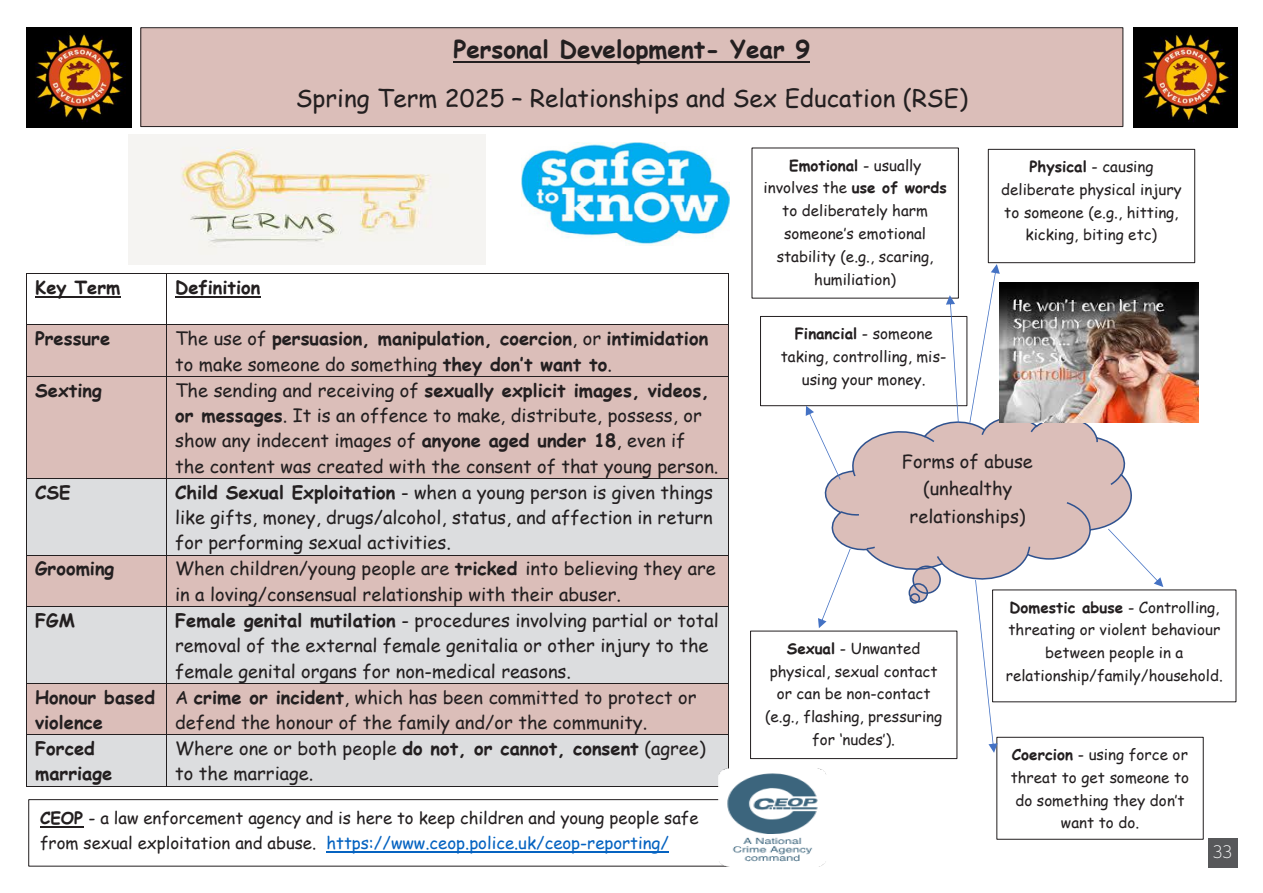
<style>
.page{position:relative;width:1263px;height:893px;background:#fff}
.page>*{position:absolute;margin:0;border:0;box-sizing:border-box;transform-origin:0 0}
.t1{font:24.15px/48.6px "Comic Sans MS";color:#231f20;text-align:center}
.t2{font:18.15px/25.3px "Comic Sans MS";color:#231f20}
.t3{font:700 18.15px/25.2px "Comic Sans MS";color:#231f20}
.t4{font:200 18px "Interstate";color:#fff}
.t5{font:16.8px "Comic Sans MS";color:#0563c1}
.t6{font:16.8px "Comic Sans MS";color:#231f20}
.t7{font:15.15px/22.8px "Comic Sans MS";color:#231f20;text-align:center}
.s1{font-weight:700}
.s2{font-weight:400}
.s3{color:#231f20}
</style>
<div class="page">
<hr style="left:35px;top:296px;width:86px;height:2px;background:#231f20">
<hr style="left:175px;top:296px;width:85px;height:2px;background:#231f20">
<hr style="left:27px;top:273px;width:140px;height:1px;background:#231f20">
<hr style="left:167px;top:273px;width:561px;height:1px;background:#231f20">
<hr style="left:27px;top:274px;width:1px;height:50px;background:#231f20">
<hr style="left:167px;top:274px;width:1px;height:50px;background:#231f20">
<hr style="left:728px;top:274px;width:1px;height:50px;background:#231f20">
<div style="left:27px;top:325px;width:140px;height:51px;background:#dbbeb9"></div>
<div style="left:167px;top:325px;width:561px;height:51px;background:#dbbeb9"></div>
<hr style="left:27px;top:324px;width:140px;height:1px;background:#231f20">
<hr style="left:167px;top:324px;width:561px;height:1px;background:#231f20">
<hr style="left:27px;top:325px;width:1px;height:51px;background:#231f20">
<hr style="left:167px;top:325px;width:1px;height:51px;background:#231f20">
<hr style="left:728px;top:325px;width:1px;height:51px;background:#231f20">
<div style="left:27px;top:376px;width:140px;height:102px;background:#dbbeb9"></div>
<div style="left:167px;top:376px;width:561px;height:102px;background:#dbbeb9"></div>
<hr style="left:27px;top:376px;width:140px;height:1px;background:#231f20">
<hr style="left:167px;top:376px;width:561px;height:1px;background:#231f20">
<hr style="left:27px;top:376px;width:1px;height:102px;background:#231f20">
<hr style="left:167px;top:376px;width:1px;height:102px;background:#231f20">
<hr style="left:728px;top:376px;width:1px;height:102px;background:#231f20">
<div style="left:27px;top:479px;width:140px;height:76px;background:#dcdddf"></div>
<div style="left:167px;top:479px;width:561px;height:76px;background:#dcdddf"></div>
<hr style="left:27px;top:478px;width:140px;height:1px;background:#231f20">
<hr style="left:167px;top:478px;width:561px;height:1px;background:#231f20">
<hr style="left:27px;top:479px;width:1px;height:76px;background:#231f20">
<hr style="left:167px;top:479px;width:1px;height:76px;background:#231f20">
<hr style="left:728px;top:479px;width:1px;height:76px;background:#231f20">
<div style="left:27px;top:555px;width:140px;height:51px;background:#dbbeb9"></div>
<div style="left:167px;top:555px;width:561px;height:51px;background:#dbbeb9"></div>
<hr style="left:27px;top:555px;width:140px;height:1px;background:#231f20">
<hr style="left:167px;top:555px;width:561px;height:1px;background:#231f20">
<hr style="left:27px;top:555px;width:1px;height:51px;background:#231f20">
<hr style="left:167px;top:555px;width:1px;height:51px;background:#231f20">
<hr style="left:728px;top:555px;width:1px;height:51px;background:#231f20">
<div style="left:27px;top:607px;width:140px;height:76px;background:#dcdddf"></div>
<div style="left:167px;top:607px;width:561px;height:76px;background:#dcdddf"></div>
<hr style="left:27px;top:606px;width:140px;height:1px;background:#231f20">
<hr style="left:167px;top:606px;width:561px;height:1px;background:#231f20">
<hr style="left:27px;top:607px;width:1px;height:76px;background:#231f20">
<hr style="left:167px;top:607px;width:1px;height:76px;background:#231f20">
<hr style="left:728px;top:607px;width:1px;height:76px;background:#231f20">
<div style="left:27px;top:684px;width:140px;height:50px;background:#dbbeb9"></div>
<div style="left:167px;top:684px;width:561px;height:50px;background:#dbbeb9"></div>
<hr style="left:27px;top:683px;width:140px;height:1px;background:#231f20">
<hr style="left:167px;top:683px;width:561px;height:1px;background:#231f20">
<hr style="left:27px;top:684px;width:1px;height:50px;background:#231f20">
<hr style="left:167px;top:684px;width:1px;height:50px;background:#231f20">
<hr style="left:728px;top:684px;width:1px;height:50px;background:#231f20">
<div style="left:27px;top:735px;width:140px;height:51px;background:#dcdddf"></div>
<div style="left:167px;top:735px;width:561px;height:51px;background:#dcdddf"></div>
<hr style="left:27px;top:734px;width:140px;height:1px;background:#231f20">
<hr style="left:167px;top:734px;width:561px;height:1px;background:#231f20">
<hr style="left:27px;top:735px;width:1px;height:51px;background:#231f20">
<hr style="left:27px;top:786px;width:140px;height:1px;background:#231f20">
<hr style="left:167px;top:735px;width:1px;height:51px;background:#231f20">
<hr style="left:167px;top:786px;width:561px;height:1px;background:#231f20">
<hr style="left:728px;top:735px;width:1px;height:51px;background:#231f20">
<img style="left:27px;top:28px;width:105px;height:100px">
<img style="left:1133px;top:28px;width:104px;height:100px">
<div style="left:141px;top:28px;width:982px;height:99px;background:#dbbeb9"></div>
<div style="left:140px;top:27px;width:983px;height:100px;border:1px solid #231f20"></div>
<img style="left:128px;top:135px;width:358px;height:129px">
<div style="left:988px;top:149px;width:207px;height:114px;border:1px solid #231f20"></div>
<div style="left:750px;top:631px;width:207px;height:128px;border:1px solid #231f20"></div>
<div style="left:996px;top:737px;width:207px;height:103px;border:1px solid #231f20"></div>
<img style="left:521px;top:142px;width:208px;height:103px">
<img style="left:1163px;top:282px;width:36px;height:141px">
<svg style="left:806px;top:264px;width:357px;height:489px"></svg>
<div style="left:28px;top:799px;width:701px;height:67px;border:1px solid #231f20"></div>
<hr style="left:40px;top:826px;width:43px;height:2px;background:#231f20">
<hr style="left:326px;top:851px;width:343px;height:2px;background:#0563c1">
<img style="left:718px;top:768px;width:108px;height:98px">
<hr style="left:454px;top:61px;width:356px;height:2px;background:#231f20">
<div style="left:1208px;top:838px;width:29px;height:29px;background:#57585a"></div>
<p class="t1" style="left:296px;top:25px;width:674px"><span class="s1">Personal Development- Year 9<br></span>Spring Term 2025 – Relationships and Sex Education (RSE)</p>
<p class="t7" style="left:764px;top:153px;width:185px"><span class="s1">Emotional</span> - usually involves the <span class="s1">use of words </span>to deliberately harm someone’s emotional stability (e.g., scaring, humiliation)</p>
<p class="t7" style="left:1001px;top:155px;width:182px"><span class="s1">Physical</span> - causing deliberate physical injury to someone (e.g., hitting, kicking, biting etc)</p>
<p class="t7" style="left:781px;top:322px;width:167px"><span class="s1">Financial</span> - someone taking, controlling, mis&shy;using your money.</p>
<p class="t3" style="left:35px;top:274px;width:87px">Key Term</p>
<p class="t3" style="left:175px;top:274px;width:87px">Definition</p>
<p class="t3" style="left:35px;top:325px;width:77px">Pressure</p>
<p class="t3" style="left:175px;top:325px;width:534px"><span class="s2">The use of</span> persuasion, manipulation, coercion<span class="s2">, or</span> intimidation <span class="s2">to make someone do something</span> they don’t want to<span class="s2">.</span></p>
<p class="t3" style="left:35px;top:377px;width:68px">Sexting</p>
<p class="t2" style="left:175px;top:377px;width:545px">The sending and receiving of <span class="s1">sexually explicit images, videos, or messages</span>. It is an offence to make, distribute, possess, or show any indecent images of <span class="s1">anyone aged under 18</span>, even if the content was created with the consent of that young person.</p>
<p class="t3" style="left:35px;top:479px;width:37px">CSE</p>
<p class="t2" style="left:175px;top:479px;width:539px;text-align:justify"><span class="s1">Child Sexual Exploitation</span> - when a young person is given things like gifts, money, drugs/alcohol, status, and affection in return for performing sexual activities.</p>
<p class="t3" style="left:35px;top:556px;width:81px">Grooming</p>
<p class="t2" style="left:175px;top:556px;width:542px">When children/young people are <span class="s1">tricked</span> into believing they are in a loving/consensual relationship with their abuser.</p>
<p class="t3" style="left:35px;top:607px;width:41px">FGM</p>
<p class="t2" style="left:175px;top:607px;width:545px"><span class="s1">Female genital mutilation</span> - procedures involving partial or total removal of the external female genitalia or other injury to the female genital organs for non-medical reasons.</p>
<p class="t3" style="left:35px;top:684px;width:121px">Honour based violence</p>
<p class="t2" style="left:175px;top:684px;width:523px">A <span class="s1">crime or incident</span>, which has been committed to protect or defend the honour of the family and/or the community.</p>
<p class="t3" style="left:35px;top:735px;width:79px">Forced marriage</p>
<p class="t2" style="left:175px;top:735px;width:532px">Where one or both people <span class="s1">do not, or cannot, consent</span> (agree) to the marriage.</p>
<p class="t2" style="left:902px;top:447px;width:133px;line-height:27.3px;text-align:center">Forms of abuse (unhealthy relationships)</p>
<p class="t7" style="left:1006px;top:595px;width:219px"><span class="s1">Domestic abuse</span> - Controlling, threating or violent behaviour between people in a relationship/family/household.</p>
<p class="t7" style="left:765px;top:636px;width:179px"><span class="s1">Sexual</span> - Unwanted physical, sexual contact or can be non-contact (e.g., flashing, pressuring for ‘nudes’).</p>
<p class="t7" style="left:1011px;top:743px;width:180px"><span class="s1">Coercion</span> - using force or threat to get someone to do something they don’t</p>
<p class="t6" style="left:40px;top:805px;width:660px"><span class="s1">CEOP</span> - a law enforcement agency and is here to keep children and young people safe</p>
<p class="t7" style="left:1061px;top:811px;width:80px">want to do.</p>
<p class="t5" style="left:40px;top:831px;width:630px"><span class="s3">from sexual exploitation and abuse.</span> https://www.ceop.police.uk/ceop-reporting/</p>
<p class="t4" style="left:1213px;top:842px;width:21px">33</p>
</div>
